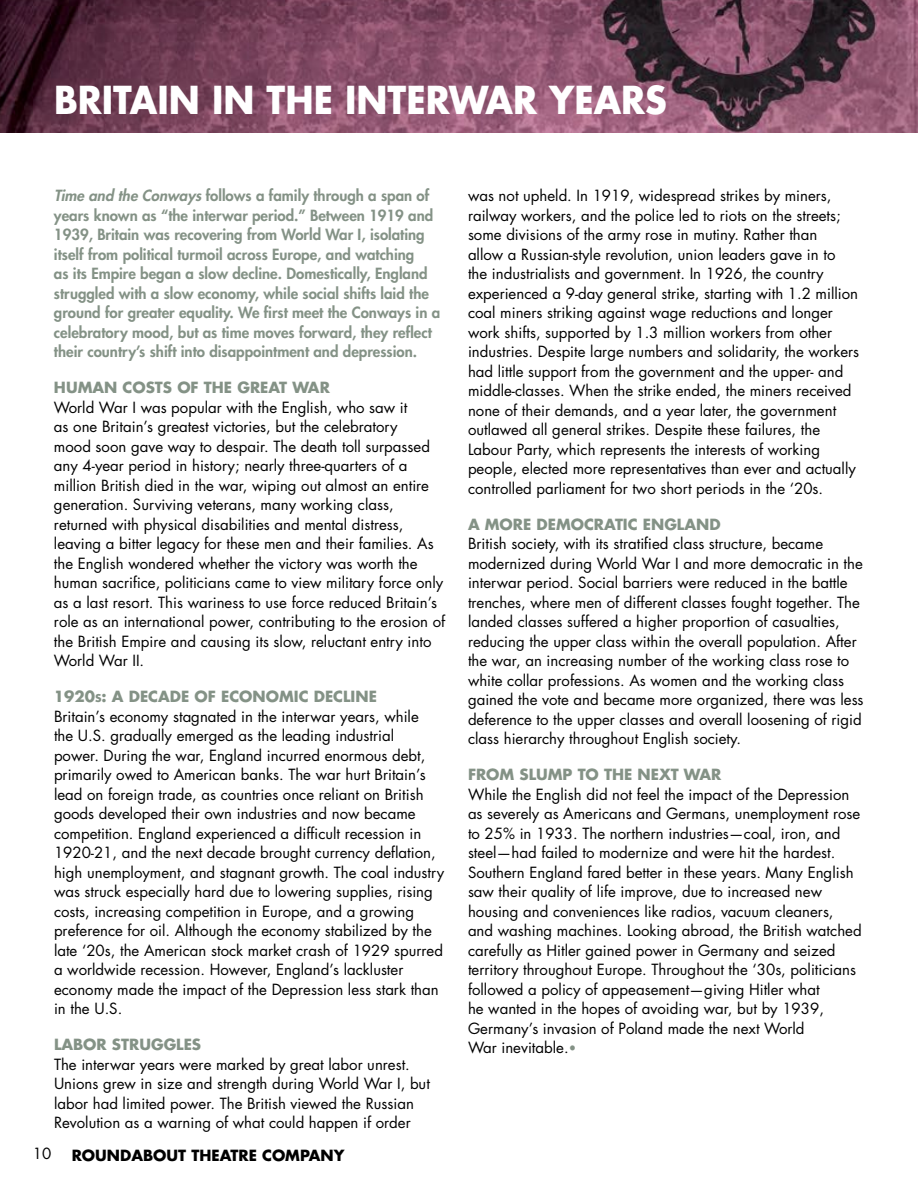
<style>
.page{position:relative;width:918px;height:1188px;background:#fff}
.page>*{position:absolute;margin:0;border:0;box-sizing:border-box;transform-origin:0 0}
.t1{font:700 37.5px "Futura Std";color:#fff;scale:.94 1}
.t2{font:15px/19.5px "Futura Std";color:#000}
.t3{font:800 15px/19.5px "Futura Std";color:#849286}
.t4{font:700 15px "Futura Std";color:#849286}
.t5{font:700 15px "Futura Std";color:#000}
.s1{font-style:italic}
.s2{font-weight:700;color:#849286}
.s3{font-weight:700;font-size:10.5px;color:#849286}
.s4{font-size:13.5px;color:#849286}
</style>
<div class="page">
<img style="left:0;top:0;width:918px;height:133px">
<h1 class="t1" style="left:54px;top:75px;width:654px">BRITAIN IN THE INTERWAR YEARS</h1>
<p class="t3" style="left:54px;top:186px;width:388px"><span class="s1">Time and the Conways</span> follows a family through a span of years known as “the interwar period.” Between 1919 and 1939, Britain was recovering from World War I, isolating itself from political turmoil across Europe, and watching<br>as its Empire began a slow decline. Domestically, England struggled with a slow economy, while social shifts laid the ground for greater equality. We first meet the Conways in a celebratory mood, but as time moves forward, they reflect their country’s shift into disappointment and depression.</p>
<p class="t4" style="left:54px;top:378px;width:277px">HUMAN COSTS OF THE GREAT WAR</p>
<p class="t2" style="left:54px;top:398px;width:393px">World War I was popular with the English, who saw it<br>as one Britain’s greatest victories, but the celebratory<br>mood soon gave way to despair. The death toll surpassed any 4-year period in history; nearly three-quarters of a million British died in the war, wiping out almost an entire generation. Surviving veterans, many working class, returned with physical disabilities and mental distress, leaving a bitter legacy for these men and their families. As the English wondered whether the victory was worth the human sacrifice, politicians came to view military force only as a last resort. This wariness to use force reduced Britain’s role as an international power, contributing to the erosion of the British Empire and causing its slow, reluctant entry into World War II.</p>
<p class="t2" style="left:54px;top:687px;width:392px"><span class="s2">1920</span><span class="s3">S</span><span class="s2">: A DECADE OF ECONOMIC DECLINE<br></span>Britain’s economy stagnated in the interwar years, while<br>the U.S. gradually emerged as the leading industrial<br>power. During the war, England incurred enormous debt, primarily owed to American banks. The war hurt Britain’s lead on foreign trade, as countries once reliant on British goods developed their own industries and now became competition. England experienced a difficult recession in 1920-21, and the next decade brought currency deflation, high unemployment, and stagnant growth. The coal industry was struck especially hard due to lowering supplies, rising costs, increasing competition in Europe, and a growing preference for oil. Although the economy stabilized by the late ‘20s, the American stock market crash of 1929 spurred a worldwide recession. However, England’s lackluster economy made the impact of the Depression less stark than in the U.S.</p>
<p class="t4" style="left:54px;top:1035px;width:149px">LABOR STRUGGLES</p>
<p class="t2" style="left:54px;top:1055px;width:377px">The interwar years were marked by great labor unrest.<br>Unions grew in size and strength during World War I, but labor had limited power. The British viewed the Russian Revolution as a warning of what could happen if order</p>
<p class="t2" style="left:33px;top:1144px;width:20px">10</p>
<p class="t5" style="left:72px;top:1145px;width:274px">ROUNDABOUT THEATRE COMPANY</p>
<p class="t2" style="left:468px;top:186px;width:393px">was not upheld. In 1919, widespread strikes by miners, railway workers, and the police led to riots on the streets; some divisions of the army rose in mutiny. Rather than<br>allow a Russian-style revolution, union leaders gave in to<br>the industrialists and government. In 1926, the country experienced a 9-day general strike, starting with 1.2 million coal miners striking against wage reductions and longer work shifts, supported by 1.3 million workers from other industries. Despite large numbers and solidarity, the workers had little support from the government and the upper- and middle-classes. When the strike ended, the miners received none of their demands, and a year later, the government outlawed all general strikes. Despite these failures, the Labour Party, which represents the interests of working people, elected more representatives than ever and actually controlled parliament for two short periods in the ‘20s.</p>
<p class="t4" style="left:468px;top:514px;width:254px">A MORE DEMOCRATIC ENGLAND</p>
<p class="t2" style="left:468px;top:534px;width:397px">British society, with its stratified class structure, became modernized during World War I and more democratic in the interwar period. Social barriers were reduced in the battle trenches, where men of different classes fought together. The landed classes suffered a higher proportion of casualties, reducing the upper class within the overall population. After the war, an increasing number of the working class rose to white collar professions. As women and the working class gained the vote and became more organized, there was less deference to the upper classes and overall loosening of rigid class hierarchy throughout English society.</p>
<p class="t4" style="left:468px;top:765px;width:255px">FROM SLUMP TO THE NEXT WAR</p>
<p class="t2" style="left:468px;top:785px;width:395px">While the English did not feel the impact of the Depression as severely as Americans and Germans, unemployment rose to 25% in 1933. The northern industries—coal, iron, and steel—had failed to modernize and were hit the hardest.<br>Southern England fared better in these years. Many English saw their quality of life improve, due to increased new housing and conveniences like radios, vacuum cleaners, and washing machines. Looking abroad, the British watched carefully as Hitler gained power in Germany and seized territory throughout Europe. Throughout the ‘30s, politicians followed a policy of appeasement—giving Hitler what<br>he wanted in the hopes of avoiding war, but by 1939, Germany’s invasion of Poland made the next World<br>War inevitable.<span class="s4">•</span></p>
</div>
